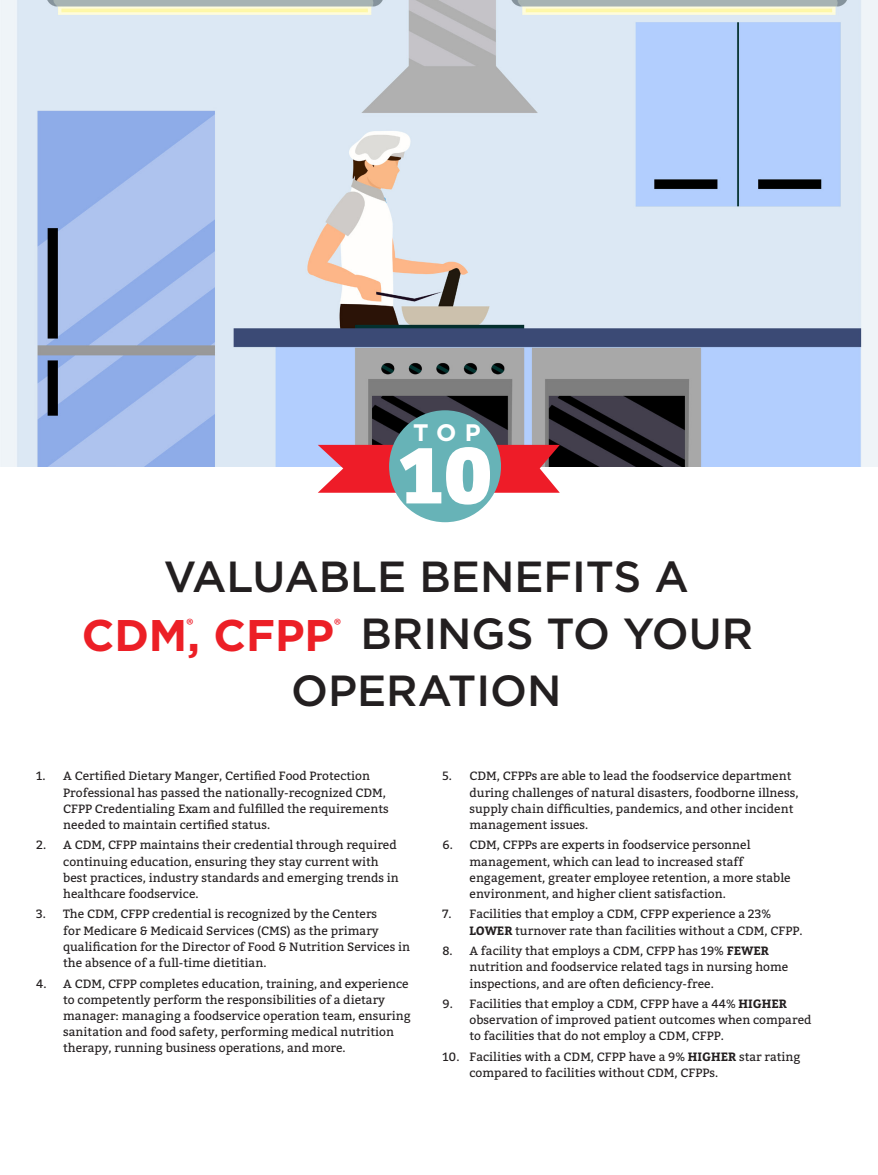
<style>
.page{position:relative;width:878px;height:1175px;background:#fff}
.page>*{position:absolute;margin:0;border:0;box-sizing:border-box;transform-origin:0 0}
.t1{font:700 44.25px "Gotham";color:#ec1f26}
.Body_first_paragraph{font:500 43.5px "Gotham";color:#231f20}
.t2{font:700 23.85px "Gotham";color:#fff}
.t3{font:18px "Myriad Pro";color:#ee1c28}
.Body_Bullet{font:12px/16.2px "Bitter";color:#231f20}
.s1{font-weight:700}
</style>
<div class="page">
<img style="left:0;top:0;width:878px;height:466px">
<div style="left:389px;top:410px;width:112px;height:112px;background:#67b3b7;border-radius:50%"></div>
<svg style="left:318px;top:445px;width:242px;height:59px"></svg>
<p class="t2" style="left:413px;top:417px;width:69px">TOP</p>
<p class="Body_first_paragraph" style="left:164px;top:548px;width:526px">VALUABLE BENEFITS A</p>
<p class="Body_first_paragraph" style="left:360px;top:605px;width:394px">BRINGS TO YOUR</p>
<p class="Body_first_paragraph" style="left:291px;top:662px;width:272px">OPERATION</p>
<p class="t3" style="left:186px;top:614px;width:9px">®</p>
<p class="t3" style="left:334px;top:614px;width:9px">®</p>
<p class="t1" style="left:82px;top:606px;width:254px">CDM, CFPP</p>
<p class="Body_Bullet" style="left:63px;top:768px;width:327px;text-indent:-27px">1. A Certified Dietary Manger, Certified Food Protection Professional has passed the nationally-recognized CDM, CFPP Credentialing Exam and fulfilled the requirements needed to maintain certified status.</p>
<p class="Body_Bullet" style="left:63px;top:837px;width:337px;text-indent:-27px">2. A CDM, CFPP maintains their credential through required continuing education, ensuring they stay current with best practices, industry standards and emerging trends in healthcare foodservice.</p>
<p class="Body_Bullet" style="left:63px;top:906px;width:348px;text-indent:-27px">3. The CDM, CFPP credential is recognized by the Centers<br>for Medicare &amp; Medicaid Services (CMS) as the primary qualification for the Director of Food &amp; Nutrition Services in the absence of a full-time dietitian.</p>
<p class="Body_Bullet" style="left:63px;top:975px;width:349px;text-indent:-27px">4. A CDM, CFPP completes education, training, and experience to competently perform the responsibilities of a dietary manager: managing a foodservice operation team, ensuring sanitation and food safety, performing medical nutrition therapy, running business operations, and more.</p>
<p class="Body_Bullet" style="left:469px;top:768px;width:330px;text-indent:-27px">5. CDM, CFPPs are able to lead the foodservice department during challenges of natural disasters, foodborne illness, supply chain difficulties, pandemics, and other incident management issues.</p>
<p class="Body_Bullet" style="left:469px;top:837px;width:322px;text-indent:-27px">6. CDM, CFPPs are experts in foodservice personnel management, which can lead to increased staff engagement, greater employee retention, a more stable environment, and higher client satisfaction.</p>
<p class="Body_Bullet" style="left:469px;top:906px;width:334px;text-indent:-27px">7. Facilities that employ a CDM, CFPP experience a 23%<br><span class="s1">LOWER</span> turnover rate than facilities without a CDM, CFPP.</p>
<p class="Body_Bullet" style="left:469px;top:943px;width:320px;text-indent:-27px">8. A facility that employs a CDM, CFPP has 19% <span class="s1">FEWER </span>nutrition and foodservice related tags in nursing home inspections, and are often deficiency-free.</p>
<p class="Body_Bullet" style="left:469px;top:996px;width:343px;text-indent:-27px">9. Facilities that employ a CDM, CFPP have a 44% <span class="s1">HIGHER </span>observation of improved patient outcomes when compared to facilities that do not employ a CDM, CFPP.</p>
<p class="Body_Bullet" style="left:469px;top:1048px;width:332px;text-indent:-27px">10. Facilities with a CDM, CFPP have a 9% <span class="s1">HIGHER</span> star rating compared to facilities without CDM, CFPPs.</p>
</div>
